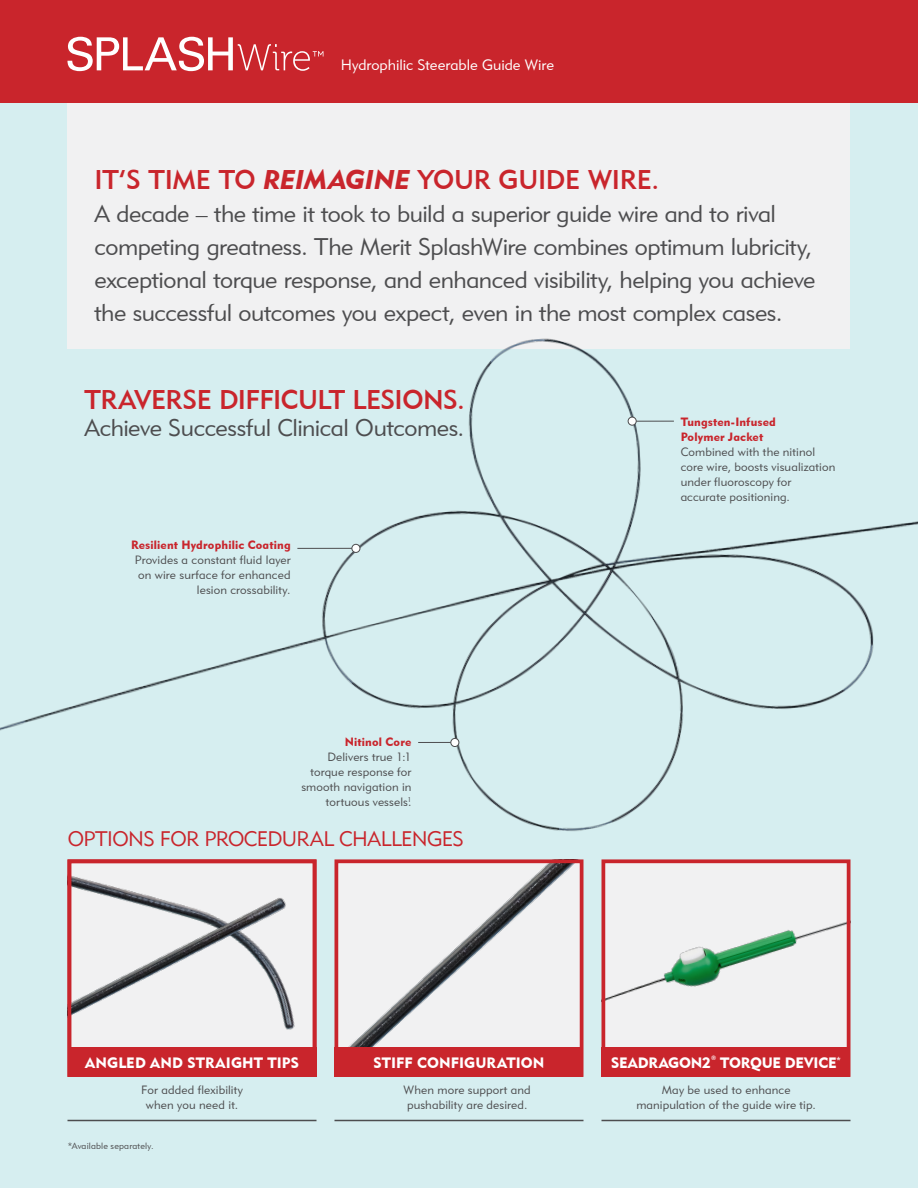
<style>
.page{position:relative;width:918px;height:1188px;background:#d6eef0}
.page>*{position:absolute;margin:0;border:0;box-sizing:border-box;transform-origin:0 0}
.t1{font:27px "Geometric 415 BT Medium A";letter-spacing:-.015em;color:#c9252c}
.t2{font:24px/33px "Geometric 415 BT Lite A";letter-spacing:-.015em;color:#4d4d4f}
.t3{font:21px "Geometric 415 BT Lite A";letter-spacing:-.025em;color:#c9252c}
.t4{font:15px "Geometric 415 BT Black A";letter-spacing:.005em;color:#fff}
.t5{font:15px "Geometric 415 BT Lite A";color:#fff}
.t6{font:15px "Geometric 415 BT Black A";letter-spacing:-.015em;color:#fff}
.t7{font:12px/15px "Geometric 415 BT Lite A";letter-spacing:.01em;color:#4d4d4f;text-align:right}
.t8{font:12px/15px "Geometric 415 BT Black A";letter-spacing:.015em;color:#c9252c}
.t9{font:9px "Geometric 415 BT Lite A";letter-spacing:.02em;color:#4d4d4f}
.t10{font:6.15px "Geometric 415 BT Black A";color:#fff}
.s1{font-family:"Geometric 415 BT Black Italic A"}
</style>
<div class="page">
<div style="left:68px;top:0;width:782px;height:348px;background:#f1f1f2"></div>
<img style="left:0;top:321px;width:918px;height:599px">
<hr style="left:418px;top:742px;width:37px;height:1px;background:#4d4d4f">
<div style="left:451px;top:738px;width:8px;height:9px;background:#fff;border-radius:50%"></div>
<div style="left:450px;top:738px;width:9px;height:9px;border:1px solid #4d4d4f;border-radius:50%"></div>
<div style="left:0;top:0;width:918px;height:103px;background:#c9252c"></div>
<svg style="left:68px;top:37px;width:255px;height:34px"></svg>
<img style="left:73px;top:864px;width:238px;height:183px">
<img style="left:607px;top:864px;width:238px;height:183px">
<div style="left:602px;top:859px;width:248px;height:218px;border:4px solid #c9252c"></div>
<img style="left:339px;top:864px;width:240px;height:183px">
<div style="left:334px;top:859px;width:250px;height:218px;border:4px solid #c9252c"></div>
<div style="left:68px;top:1047px;width:248px;height:30px;background:#c9252c"></div>
<div style="left:334px;top:1047px;width:250px;height:30px;background:#c9252c"></div>
<div style="left:602px;top:1047px;width:248px;height:30px;background:#c9252c"></div>
<div style="left:68px;top:859px;width:248px;height:218px;border:4px solid #c9252c"></div>
<hr style="left:297px;top:548px;width:59px;height:1px;background:#4d4d4f">
<div style="left:352px;top:544px;width:8px;height:8px;background:#fff;border-radius:50%"></div>
<div style="left:352px;top:544px;width:8px;height:9px;border:1px solid #4d4d4f;border-radius:50%"></div>
<hr style="left:632px;top:421px;width:42px;height:1px;background:#4d4d4f">
<div style="left:628px;top:417px;width:8px;height:8px;background:#fff;border-radius:50%"></div>
<div style="left:628px;top:417px;width:9px;height:9px;border:1px solid #4d4d4f;border-radius:50%"></div>
<hr style="left:68px;top:1120px;width:248px;height:1px;background:#4d4d4f">
<hr style="left:334px;top:1120px;width:250px;height:1px;background:#4d4d4f">
<hr style="left:602px;top:1120px;width:248px;height:1px;background:#4d4d4f">
<p class="t5" style="left:341px;top:55px;width:215px">Hydrophilic Steerable Guide Wire</p>
<h1 class="t1" style="left:94px;top:163px;width:566px">IT’S TIME TO <span class="s1">REIMAGINE</span> YOUR GUIDE WIRE.</h1>
<p class="t2" style="left:94px;top:197px;width:722px">A decade – the time it took to build a superior guide wire and to rival competing greatness. The Merit SplashWire combines optimum lubricity, exceptional torque response, and enhanced visibility, helping you achieve the successful outcomes you expect, even in the most complex cases.</p>
<h1 class="t1" style="left:85px;top:383px;width:382px">TRAVERSE DIFFICULT LESIONS.</h1>
<h2 class="t2" style="left:85px;top:411px;width:381px">Achieve Successful Clinical Outcomes.</h2>
<p class="t8" style="left:131px;top:538px;width:161px">Resilient Hydrophilic Coating</p>
<p class="t7" style="left:135px;top:553px;width:157px">Provides a constant fluid layer on wire surface for enhanced lesion crossability.</p>
<p class="t8" style="left:345px;top:734px;width:68px">Nitinol Core</p>
<p class="t7" style="left:301px;top:749px;width:112px">Delivers true 1:1 torque response for smooth navigation in tortuous vessels.<sup>1</sup></p>
<h3 class="t3" style="left:68px;top:826px;width:398px">OPTIONS FOR PROCEDURAL CHALLENGES</h3>
<p class="t8" style="left:681px;top:414px;width:97px">Tungsten-Infused<br>Polymer Jacket</p>
<p class="t7" style="left:681px;top:444px;width:156px;text-align:left">Combined with the nitinol core wire, boosts visualization under fluoroscopy for accurate positioning.</p>
<p class="t4" style="left:85px;top:1053px;width:216px">ANGLED AND STRAIGHT TIPS</p>
<p class="t4" style="left:374px;top:1053px;width:172px">STIFF CONFIGURATION</p>
<p class="t6" style="left:611px;top:1053px;width:101px">SEADRAGON2</p>
<p class="t10" style="left:711px;top:1054px;width:7px">®</p>
<p class="t6" style="left:720px;top:1053px;width:122px">TORQUE DEVICE<sup>*</sup></p>
<p class="t7" style="left:141px;top:1082px;width:103px;text-align:center">For added flexibility when you need it.</p>
<p class="t7" style="left:404px;top:1082px;width:129px;text-align:left">When more support and pushability are desired.</p>
<p class="t7" style="left:636px;top:1082px;width:181px;text-align:center">May be used to enhance manipulation of the guide wire tip.</p>
<p class="t9" style="left:68px;top:1140px;width:87px">*Available separately.</p>
</div>
